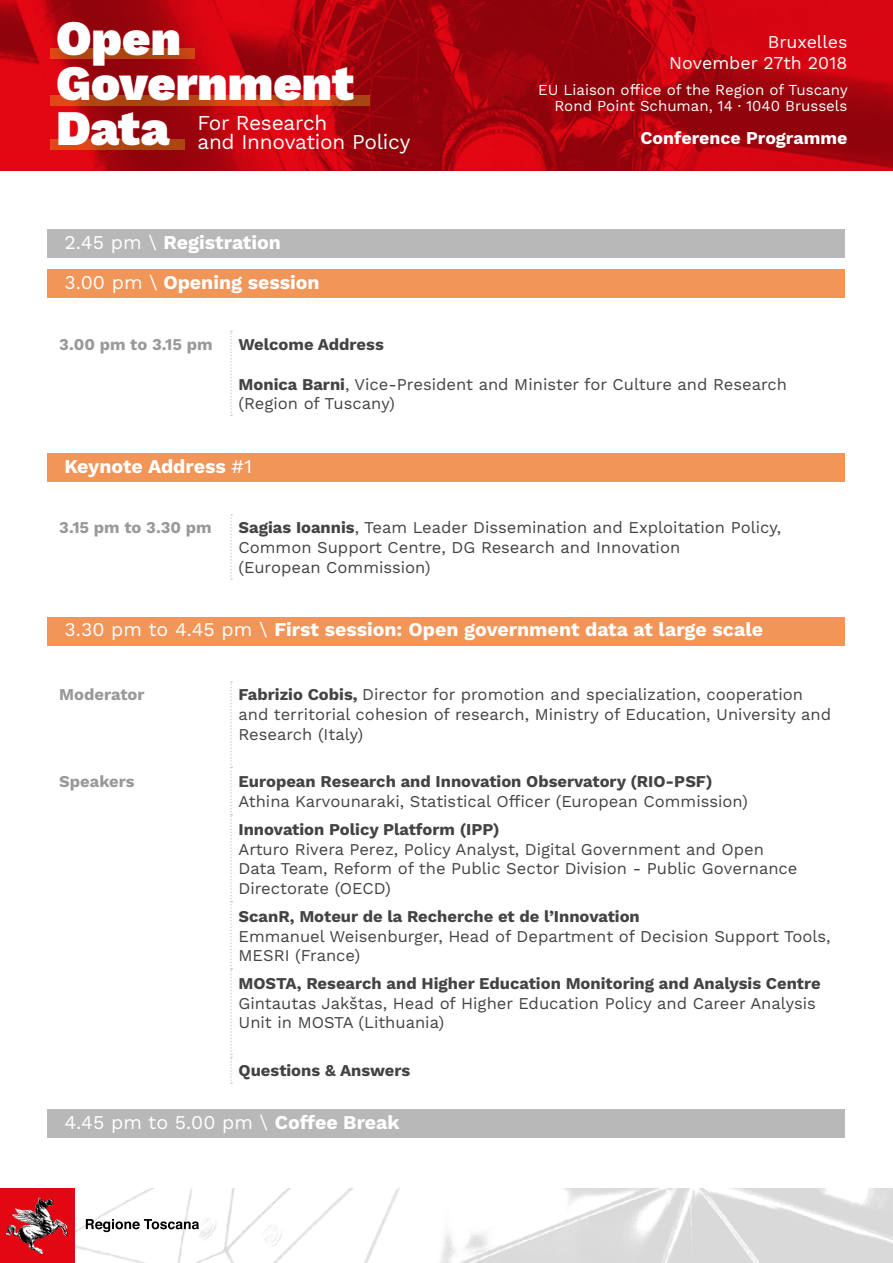
<style>
.page{position:relative;width:893px;height:1263px;background:#fff}
.page>*{position:absolute;margin:0;border:0;box-sizing:border-box;transform-origin:0 0}
.t1{font:900 48.9px/45.3px "Work Sans";color:#fff}
.t2{font:20.7px/19.2px "Work Sans";letter-spacing:-.01em;color:#fff}
.t3{font:700 19.5px/40.3px "Work Sans";color:#fff}
.t4{font:19.5px "Work Sans";color:#fff}
.t5{font:17.7px/21.3px "Work Sans";color:#fff;text-align:right}
.t6{font:700 17.7px "Work Sans";color:#fff}
.t7{font:16.5px/19.8px "Work Sans";color:#434343}
.t8{font:700 16.5px "Work Sans";color:#434343}
.t9{font:700 16.5px "Work Sans";color:#999}
.t10{font:15px/16.2px "Work Sans";color:#fff;text-align:right}
.s1{font-weight:400}
.s2{font-weight:700}
</style>
<div class="page">
<svg style="left:0;top:0;width:893px;height:170px;background:#b0040e"></svg>
<svg style="left:74px;top:1188px;width:819px;height:75px"></svg>
<div style="left:0;top:1188px;width:74px;height:75px;background:#e30613"></div>
<img style="left:5px;top:1197px;width:63px;height:58px">
<svg style="left:86px;top:1219px;width:113px;height:13px"></svg>
<svg style="left:50px;top:95px;width:320px;height:10px;background:#c34514"></svg>
<svg style="left:50px;top:139px;width:135px;height:11px"></svg>
<svg style="left:50px;top:48px;width:145px;height:11px;background:#b54512"></svg>
<svg style="left:230px;top:331px;width:2px;height:85px"></svg>
<svg style="left:230px;top:514px;width:2px;height:66px"></svg>
<svg style="left:230px;top:681px;width:2px;height:403px"></svg>
<div style="left:48px;top:230px;width:797px;height:28px;background:#b8b8b8"></div>
<div style="left:48px;top:270px;width:797px;height:28px;background:#f29559"></div>
<div style="left:48px;top:453px;width:797px;height:28px;background:#f29559"></div>
<div style="left:48px;top:617px;width:797px;height:28px;background:#f29559"></div>
<div style="left:48px;top:1110px;width:797px;height:28px;background:#b8b8b8"></div>
<h1 class="t1" style="left:56px;top:18px;width:299px">Open<br>Government<br>Data</h1>
<p class="t2" style="left:197px;top:114px;width:215px">For Research<br>and Innovation Policy</p>
<p class="t3" style="left:65px;top:223px;width:257px"><span class="s1">2.45 pm \</span> Registration<br><span class="s1">3.00 pm \</span> Opening session</p>
<p class="t5" style="left:669px;top:32px;width:180px">Bruxelles<br>November 27th 2018</p>
<p class="t10" style="left:538px;top:82px;width:311px">EU Liaison office of the Region of Tuscany<br>Rond Point Schuman, 14 ∙ 1040 Brussels</p>
<p class="t6" style="left:640px;top:128px;width:208px">Conference Programme</p>
<p class="t9" style="left:59px;top:335px;width:155px">3.00 pm to 3.15 pm</p>
<p class="t8" style="left:239px;top:335px;width:147px">Welcome Address</p>
<p class="t7" style="left:239px;top:375px;width:550px"><span class="s2">Monica Barni</span>, Vice-President and Minister for Culture and Research (Region of Tuscany)</p>
<p class="t3" style="left:65px;top:447px;width:189px">Keynote Address <span class="s1">#1</span></p>
<p class="t9" style="left:59px;top:518px;width:154px">3.15 pm to 3.30 pm</p>
<p class="t7" style="left:239px;top:519px;width:544px"><span class="s2">Sagias Ioannis</span>, Team Leader Dissemination and Exploitation Policy,<br>Common Support Centre, DG Research and Innovation<br>(European Commission)</p>
<p class="t3" style="left:65px;top:610px;width:700px"><span class="s1">3.30 pm to 4.45 pm \</span> First session: Open government data at large scale</p>
<p class="t9" style="left:59px;top:685px;width:87px">Moderator</p>
<p class="t7" style="left:239px;top:686px;width:594px"><span class="s2">Fabrizio Cobis,</span> Director for promotion and specialization, cooperation and territorial cohesion of research, Ministry of Education, University and<br>Research (Italy)</p>
<p class="t9" style="left:59px;top:772px;width:77px">Speakers</p>
<p class="t8" style="left:239px;top:772px;width:475px">European Research and Innovation Observatory (RIO-PSF)</p>
<p class="t7" style="left:239px;top:792px;width:511px">Athina Karvounaraki, Statistical Officer (European Commission)</p>
<p class="t8" style="left:239px;top:819px;width:263px">Innovation Policy Platform (IPP)</p>
<p class="t7" style="left:239px;top:840px;width:560px">Arturo Rivera Perez, Policy Analyst, Digital Government and Open<br>Data Team, Reform of the Public Sector Division - Public Governance<br>Directorate (OECD)</p>
<p class="t8" style="left:239px;top:906px;width:403px">ScanR, Moteur de la Recherche et de l’Innovation</p>
<p class="t7" style="left:239px;top:927px;width:594px">Emmanuel Weisenburger, Head of Department of Decision Support Tools,<br>MESRI (France)</p>
<p class="t8" style="left:239px;top:974px;width:584px">MOSTA, Research and Higher Education Monitoring and Analysis Centre</p>
<p class="t7" style="left:239px;top:994px;width:579px">Gintautas Jakštas, Head of Higher Education Policy and Career Analysis<br>Unit in MOSTA (Lithuania)</p>
<p class="t8" style="left:239px;top:1061px;width:173px">Questions &amp; Answers</p>
<p class="t4" style="left:65px;top:1111px;width:337px">4.45 pm to 5.00 pm \ <span class="s2">Coffee Break</span></p>
</div>
